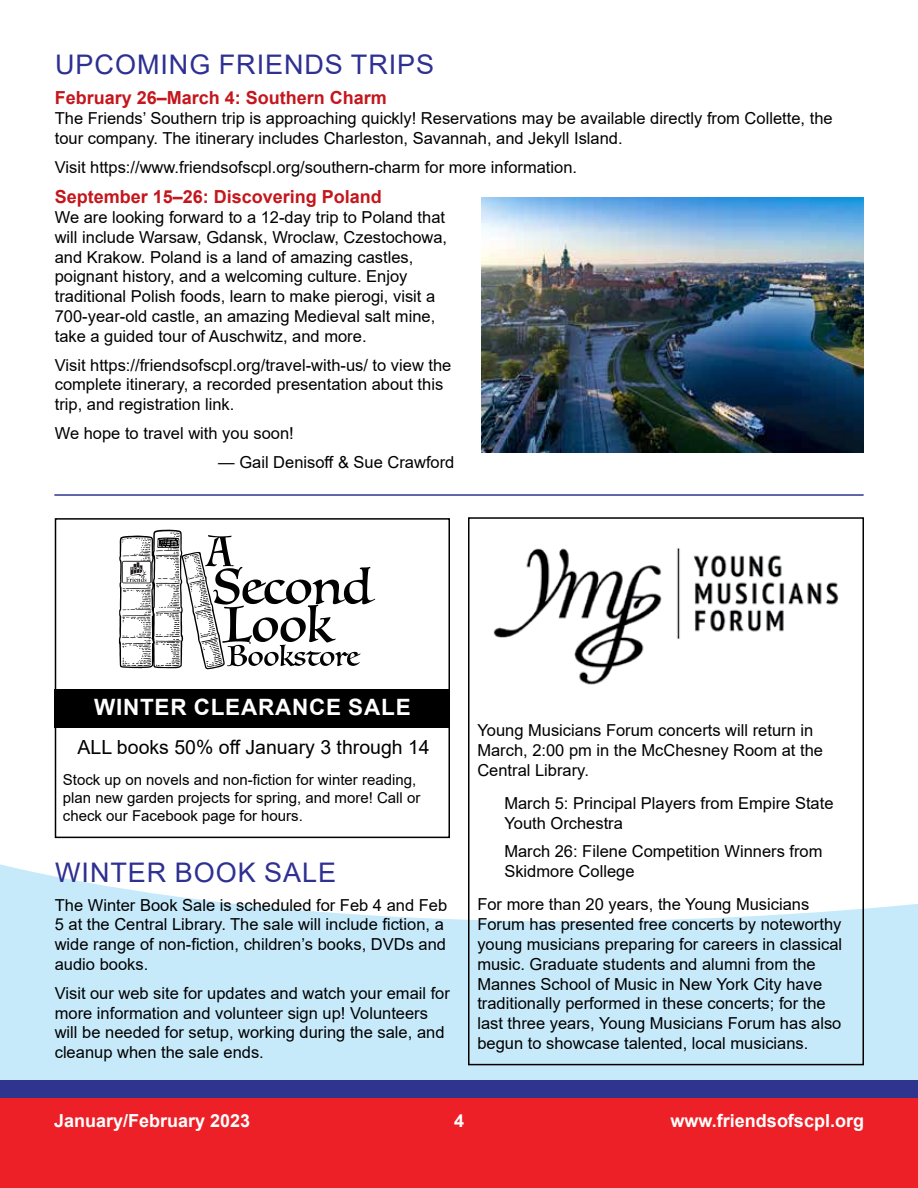
<style>
.page{position:relative;width:918px;height:1188px;background:#fff}
.page>*{position:absolute;margin:0;border:0;box-sizing:border-box;transform-origin:0 0}
.t1{font:27px "Arial";letter-spacing:.035em;color:#2e3092}
.t2{font:700 22.5px "Arial";letter-spacing:.035em;color:#fff}
.t3{font:19.5px "Arial";color:#000}
.t4{font:700 18px "Arial";color:#c4161c}
.t5{font:700 18px "Arial";color:#fff}
.t6{font:16.5px/19.8px "Arial";color:#000}
.t7{font:15px/18px "Arial";color:#000}
</style>
<div class="page">
<svg style="left:0;top:650px;width:918px;height:430px"></svg>
<div style="left:0;top:1080px;width:918px;height:18px;background:#2f358f"></div>
<div style="left:0;top:1098px;width:918px;height:90px;background:#ed2027"></div>
<div style="left:55px;top:690px;width:395px;height:38px;background:#000"></div>
<hr style="left:54px;top:494px;width:810px;height:2px;background:#2f358f">
<img style="left:482px;top:198px;width:382px;height:254px">
<div style="left:55px;top:518px;width:395px;height:320px;border:2px solid #000"></div>
<svg style="left:119px;top:530px;width:256px;height:139px"></svg>
<img style="left:491px;top:547px;width:350px;height:154px">
<div style="left:468px;top:517px;width:396px;height:548px;border:2px solid #000"></div>
<h1 class="t1" style="left:55px;top:46px;width:380px">UPCOMING FRIENDS TRIPS</h1>
<p class="t4" style="left:55px;top:85px;width:334px">February 26–March 4: Southern Charm</p>
<p class="t6" style="left:55px;top:108px;width:779px">The Friends’ Southern trip is approaching quickly! Reservations may be available directly from Collette, the tour company. The itinerary includes Charleston, Savannah, and Jekyll Island.</p>
<p class="t6" style="left:55px;top:157px;width:524px">Visit https://www.friendsofscpl.org/southern-charm for more information.</p>
<p class="t4" style="left:55px;top:184px;width:329px">September 15–26: Discovering Poland</p>
<p class="t6" style="left:55px;top:207px;width:394px">We are looking forward to a 12-day trip to Poland that will include Warsaw, Gdansk, Wroclaw, Czestochowa, and Krakow. Poland is a land of amazing castles, poignant history, and a welcoming culture. Enjoy traditional Polish foods, learn to make pierogi, visit a 700-year-old castle, an amazing Medieval salt mine, take a guided tour of Auschwitz, and more.</p>
<p class="t6" style="left:55px;top:355px;width:398px">Visit https://friendsofscpl.org/travel-with-us/ to view the complete itinerary, a recorded presentation about this trip, and registration link.</p>
<p class="t6" style="left:55px;top:423px;width:241px">We hope to travel with you soon!</p>
<p class="t6" style="left:218px;top:452px;width:238px">— Gail Denisoff &amp; Sue Crawford</p>
<h2 class="t2" style="left:94px;top:692px;width:318px">WINTER CLEARANCE SALE</h2>
<p class="t3" style="left:78px;top:734px;width:354px">ALL books 50% off January 3 through 14</p>
<p class="t7" style="left:63px;top:771px;width:359px">Stock up on novels and non-fiction for winter reading, plan new garden projects for spring, and more! Call or check our Facebook page for hours.</p>
<h1 class="t1" style="left:55px;top:854px;width:282px">WINTER BOOK SALE</h1>
<p class="t6" style="left:55px;top:895px;width:394px">The Winter Book Sale is scheduled for Feb 4 and Feb 5 at the Central Library. The sale will include fiction, a wide range of non-fiction, children’s books, DVDs and audio books.</p>
<p class="t6" style="left:55px;top:983px;width:397px">Visit our web site for updates and watch your email for more information and volunteer sign up! Volunteers will be needed for setup, working during the sale, and cleanup when the sale ends.</p>
<p class="t6" style="left:477px;top:720px;width:347px">Young Musicians Forum concerts will return in<br>March, 2:00 pm in the McChesney Room at the<br>Central Library.</p>
<p class="t6" style="left:504px;top:793px;width:331px">March 5: Principal Players from Empire State<br>Youth Orchestra</p>
<p class="t6" style="left:504px;top:842px;width:320px">March 26: Filene Competition Winners from<br>Skidmore College</p>
<p class="t6" style="left:477px;top:895px;width:366px">For more than 20 years, the Young Musicians Forum has presented free concerts by noteworthy young musicians preparing for careers in classical music. Graduate students and alumni from the Mannes School of Music in New York City have traditionally performed in these concerts; for the last three years, Young Musicians Forum has also begun to showcase talented, local musicians.</p>
<p class="t5" style="left:54px;top:1108px;width:198px">January/February 2023</p>
<p class="t5" style="left:454px;top:1108px;width:12px">4</p>
<p class="t5" style="left:671px;top:1108px;width:195px">www.friendsofscpl.org</p>
</div>
